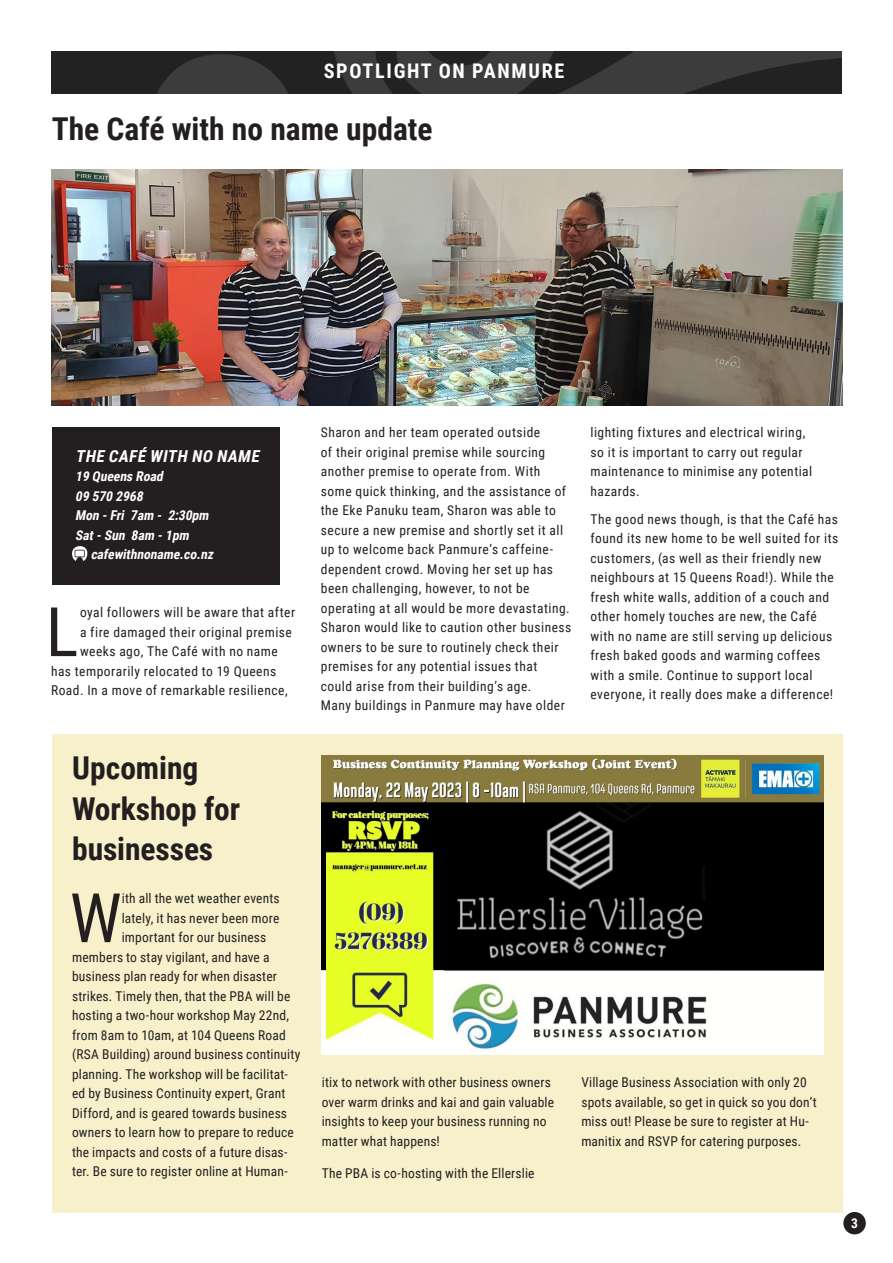
<style>
.page{position:relative;width:893px;height:1263px;background:#fff}
.page>*{position:absolute;margin:0;border:0;box-sizing:border-box;transform-origin:0 0}
.Body_Text_Paragraph{font:68.4px "Roboto Condensed";color:#231f20}
.t1{font:700 31.5px/40.5px "Roboto Condensed";color:#231f20}
.t2{font:700 20.1px "Roboto Condensed";letter-spacing:.085em;color:#fff}
.t3{font:italic 700 16.5px "Roboto Condensed";color:#fff}
.Body_Text_Paragraph-2{font:13.5px/19.5px "Roboto Condensed";letter-spacing:.03em;color:#231f20}
.Body_Text_Paragraph-3{font:13.5px/19.5px "Roboto Condensed";letter-spacing:.01em;color:#231f20}
.t4{font:italic 700 13.5px "Roboto Condensed";color:#fff}
.t5{font:700 13.5px "Roboto Condensed";color:#fff}
</style>
<div class="page">
<div style="left:52px;top:735px;width:791px;height:478px;background:#f7f0ca"></div>
<div style="left:843px;top:1212px;width:23px;height:22px;background:#231f20;border-radius:50%"></div>
<svg style="left:51px;top:51px;width:791px;height:43px;background:#302f30"></svg>
<div style="left:52px;top:427px;width:228px;height:158px;background:#231f20"></div>
<svg style="left:72px;top:546px;width:16px;height:15px"></svg>
<img style="left:52px;top:169px;width:791px;height:236px">
<img style="left:322px;top:755px;width:501px;height:299px">
<p class="t2" style="left:324px;top:56px;width:242px">SPOTLIGHT ON PANMURE</p>
<p class="t1" style="left:52px;top:108px;width:382px">The Café with no name update</p>
<p class="t3" style="left:75px;top:444px;width:189px">THE CAFÉ WITH NO NAME</p>
<p class="t4" style="left:75px;top:467px;width:92px">19 Queens Road</p>
<p class="t4" style="left:75px;top:487px;width:72px">09 570 2968</p>
<p class="t4" style="left:75px;top:506px;width:138px">Mon -Fri 7am - 2:30pm</p>
<p class="t4" style="left:75px;top:526px;width:118px">Sat-Sun 8am -1pm</p>
<p class="t4" style="left:91px;top:545px;width:127px">cafewithnoname.co.nz</p>
<p class="Body_Text_Paragraph" style="left:46px;top:584px;width:34px">L</p>
<p class="Body_Text_Paragraph-2" style="left:80px;top:602px;width:217px">oyal followers will be aware that after</p>
<p class="Body_Text_Paragraph-2" style="left:80px;top:621px;width:213px">a fire damaged their original premise</p>
<p class="Body_Text_Paragraph-2" style="left:80px;top:641px;width:199px">weeks ago, The Café with no name</p>
<p class="Body_Text_Paragraph-2" style="left:51px;top:660px;width:227px">has temporarily relocated to 19 Queens</p>
<p class="Body_Text_Paragraph-2" style="left:51px;top:680px;width:238px">Road. In a move of remarkable resilience,</p>
<p class="t1" style="left:72px;top:746px;width:170px">Upcoming<br>Workshop for businesses</p>
<p class="Body_Text_Paragraph" style="left:70px;top:870px;width:54px">W</p>
<p class="Body_Text_Paragraph-3" style="left:122px;top:888px;width:159px">ith all the wet weather events</p>
<p class="Body_Text_Paragraph-2" style="left:122px;top:907px;width:159px">lately, it has never been more</p>
<p class="Body_Text_Paragraph-3" style="left:122px;top:927px;width:146px">important for our business</p>
<p class="Body_Text_Paragraph-3" style="left:72px;top:946px;width:199px">members to stay vigilant, and have a</p>
<p class="Body_Text_Paragraph-3" style="left:72px;top:966px;width:206px">business plan ready for when disaster</p>
<p class="Body_Text_Paragraph-2" style="left:72px;top:985px;width:220px">strikes. Timely then, that the PBA will be</p>
<p class="Body_Text_Paragraph-2" style="left:72px;top:1005px;width:219px">hosting a two-hour workshop May 22nd,</p>
<p class="Body_Text_Paragraph-3" style="left:72px;top:1024px;width:215px">from 8am to 10am, at 104 Queens Road</p>
<p class="Body_Text_Paragraph-3" style="left:72px;top:1044px;width:230px">(RSA Building) around business continuity</p>
<p class="Body_Text_Paragraph-3" style="left:72px;top:1063px;width:217px">planning. The workshop will be facilitat-</p>
<p class="Body_Text_Paragraph-2" style="left:72px;top:1083px;width:215px">ed by Business Continuity expert, Grant</p>
<p class="Body_Text_Paragraph-3" style="left:72px;top:1102px;width:217px">Difford, and is geared towards business</p>
<p class="Body_Text_Paragraph-3" style="left:72px;top:1122px;width:223px">owners to learn how to prepare to reduce</p>
<p class="Body_Text_Paragraph-3" style="left:72px;top:1141px;width:217px">the impacts and costs of a future disas-</p>
<p class="Body_Text_Paragraph-3" style="left:72px;top:1161px;width:217px">ter. Be sure to register online at Human-</p>
<p class="Body_Text_Paragraph-2" style="left:321px;top:422px;width:252px">Sharon and her team operated outside<br>of their original premise while sourcing another premise to operate from. With some quick thinking, and the assistance of the Eke Panuku team, Sharon was able to secure a new premise and shortly set it all up to welcome back Panmure’s caffeine&shy;dependent crowd. Moving her set up has been challenging, however, to not be operating at all would be more devastating.<br>Sharon would like to caution other business owners to be sure to routinely check their premises for any potential issues that could arise from their building’s age.<br>Many buildings in Panmure may have older</p>
<p class="Body_Text_Paragraph-2" style="left:590px;top:422px;width:223px">lighting fixtures and electrical wiring, so it is important to carry out regular maintenance to minimise any potential hazards.</p>
<p class="Body_Text_Paragraph-2" style="left:590px;top:508px;width:249px">The good news though, is that the Café has found its new home to be well suited for its customers, (as well as their friendly new neighbours at 15 Queens Road!). While the fresh white walls, addition of a couch and other homely touches are new, the Café with no name are still serving up delicious fresh baked goods and warming coffees with a smile. Continue to support local everyone, it really does make a difference!</p>
<p class="Body_Text_Paragraph-3" style="left:322px;top:1072px;width:234px">itix to network with other business owners over warm drinks and kai and gain valuable insights to keep your business running no matter what happens!</p>
<p class="Body_Text_Paragraph-2" style="left:322px;top:1163px;width:214px">The PBA is co-hosting with the Ellerslie</p>
<p class="Body_Text_Paragraph-3" style="left:581px;top:1072px;width:237px">Village Business Association with only 20 spots available, so get in quick so you don’t miss out! Please be sure to register at Hu&shy;manitix and RSVP for catering purposes.</p>
<p class="t5" style="left:851px;top:1213px;width:8px">3</p>
</div>
